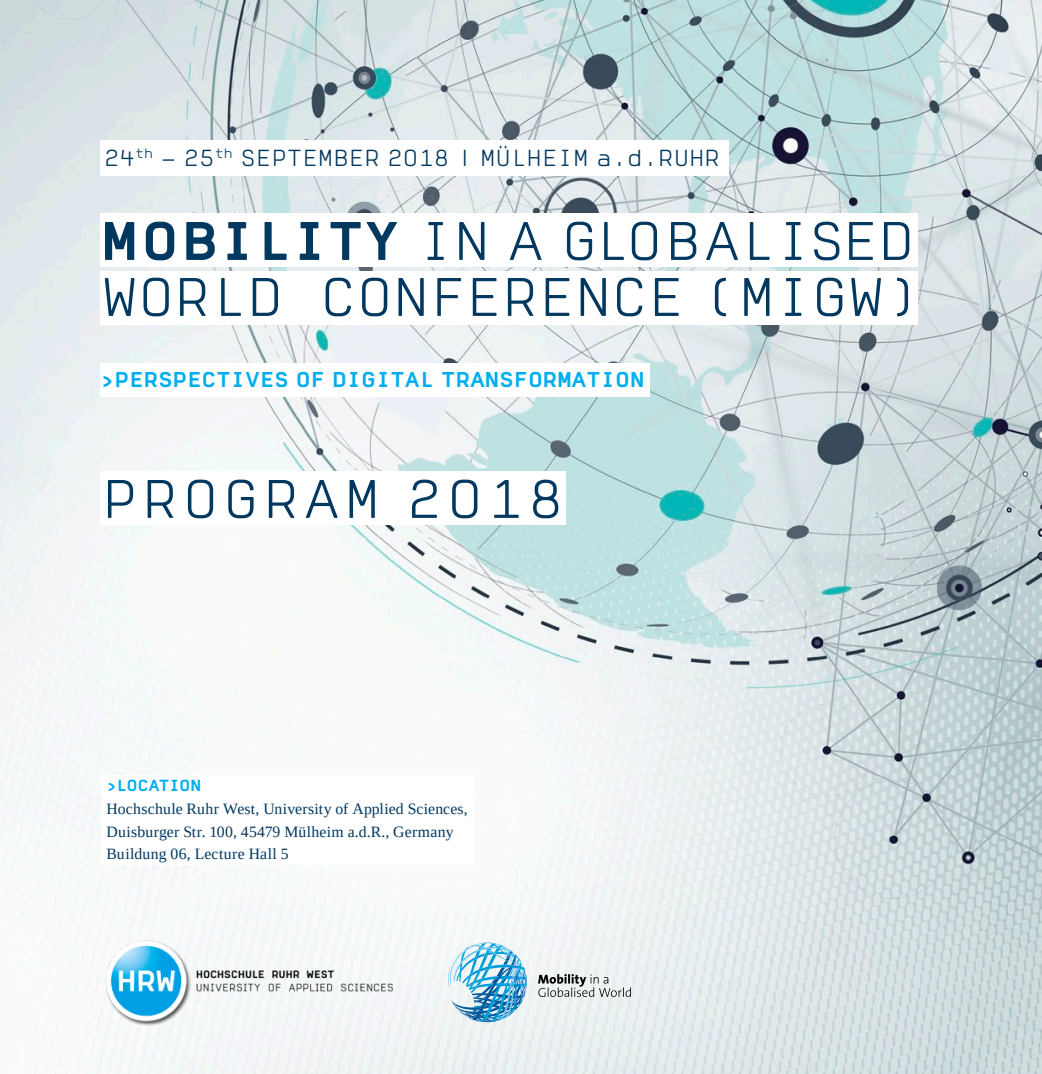
<style>
.page{position:relative;width:1042px;height:1074px;background:#fff}
.page>*{position:absolute;margin:0;border:0;box-sizing:border-box;transform-origin:0 0}
.t1{font:53.02px/56px "Normetica A";letter-spacing:.005em;color:#003860}
.t2{font:53.02px "Normetica A";letter-spacing:.08em;color:#003860}
.t3{font:22.75px "Normetica A";color:#003860}
.t4{font:21px "Normetica C";letter-spacing:.01em;color:#00aeef}
.t5{font:15.75px/22.8px "Liberation Serif";letter-spacing:.015em;color:#003860}
.t6{font:15.75px "Normetica C";color:#00aeef}
.s1{font-family:"Normetica C"}
</style>
<div class="page">
<img style="left:0;top:0;width:1042px;height:1074px">
<div style="left:100px;top:140px;width:628px;height:36px;background:#fff"></div>
<div style="left:100px;top:213px;width:817px;height:54px;background:#fff"></div>
<div style="left:100px;top:271px;width:817px;height:54px;background:#fff"></div>
<div style="left:100px;top:471px;width:466px;height:54px;background:#fff"></div>
<img style="left:86px;top:939px;width:326px;height:88px">
<div style="left:100px;top:364px;width:549px;height:33px;background:#fff"></div>
<div style="left:102px;top:775px;width:372px;height:89px;background:#fff"></div>
<div style="left:428px;top:930px;width:239px;height:104px;background:#eff3f5"></div>
<svg style="left:447px;top:942px;width:80px;height:80px"></svg>
<svg style="left:538px;top:974px;width:93px;height:23px"></svg>
<h2 class="t3" style="left:104px;top:144px;width:617px">24<sup>th</sup> – 25<sup>th</sup> SEPTEMBER 2018 | MÜLHEIM a.d.RUHR</h2>
<h1 class="t1" style="left:102px;top:212px;width:820px"><span class="s1">MOBILITY</span> IN A GLOBALISED<br>WORLD CONFERENCE (MIGW)</h1>
<h3 class="t4" style="left:100px;top:367px;width:545px">&gt;PERSPECTIVES OF DIGITAL TRANSFORMATION</h3>
<h1 class="t2" style="left:102px;top:468px;width:464px">PROGRAM 2018</h1>
<p class="t6" style="left:107px;top:776px;width:96px">&gt;LOCATION</p>
<p class="t5" style="left:107px;top:797px;width:363px">Hochschule Ruhr West, University of Applied Sciences,<br>Duisburger Str. 100, 45479 Mülheim a.d.R., Germany<br>Buildung 06, Lecture Hall 5</p>
</div>
